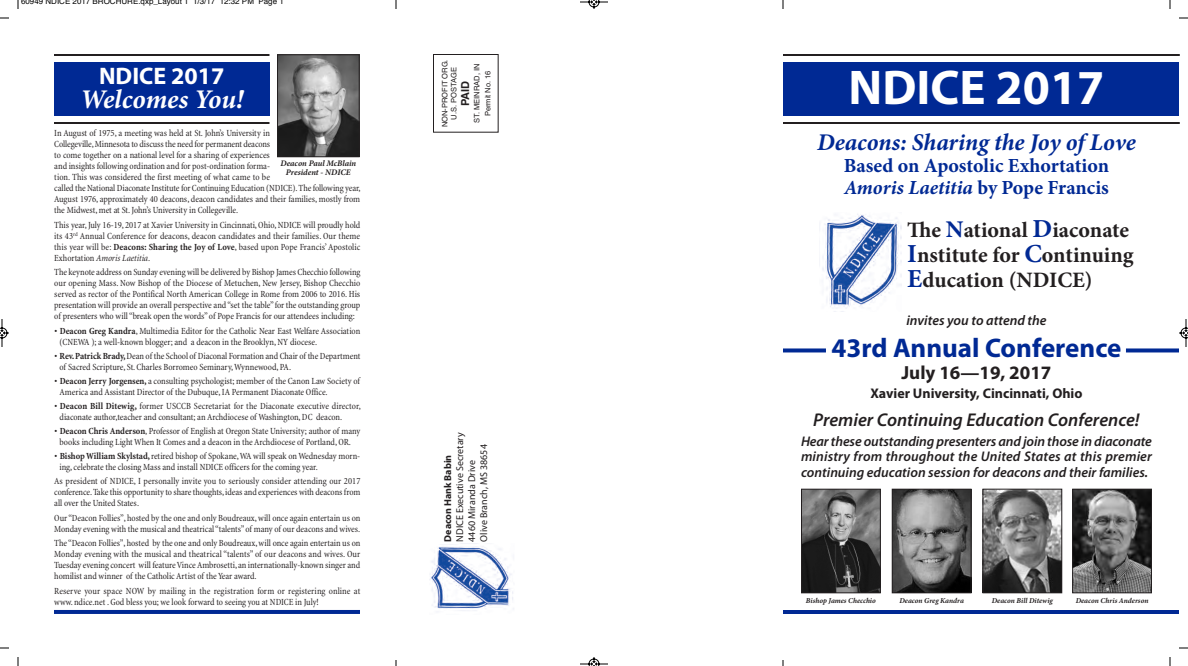
<style>
.page{position:relative;width:1188px;height:666px;background:#fff}
.page>*{position:absolute;margin:0;border:0;box-sizing:border-box;transform-origin:0 0}
.t1{font:700 49px "Myriad Pro";color:#fff}
.t2{font:700 27px "Myriad Pro";color:#002994}
.t3{font:italic 700 27px "Minion Pro";color:#fff}
.t4{font:italic 700 24px "Minion Pro";color:#002994}
.t5{font:700 24px "Myriad Pro";color:#fff}
.t6{font:700 22px/25px "Minion Pro";letter-spacing:-.005em;color:#231f20}
.t7{font:700 20px/22px "Minion Pro";color:#002994}
.t8{font:700 19px "Myriad Pro";color:#231f20}
.t9{font:italic 600 18.5px "Myriad Pro";color:#231f20}
.t10{font:italic 600 14px/15.5px "Myriad Pro";color:#231f20;text-align:justify}
.t11{font:700 14px "Myriad Pro";color:#231f20}
.t12{font:700 11px "Helvetica";color:#231f20}
.t13{font:10px/12px "Myriad Pro";color:#231f20}
.t14{font:700 10px "Myriad Pro";color:#231f20}
.t15{font:condensed 9.5px/11px "Minion";letter-spacing:-.005em;color:#231f20}
.t16{font:italic 700 8.5px/9px "Minion Pro";color:#231f20;text-align:center}
.t17{font:8px "Helvetica";color:#000}
.t18{font:italic 700 7.5px "Minion Pro";color:#231f20}
.t19{font:7.5px/9px "Helvetica";color:#231f20;text-align:center}
.s1{font-weight:700}
.s2{font-style:italic}
.s3{font-size:24px;color:#002994}
.s4{font-size:26px;color:#002994}
</style>
<div class="page">
<div style="left:783px;top:62px;width:396px;height:54px;background:#002994"></div>
<hr style="left:783px;top:54px;width:397px;height:2px;background:#231f20">
<hr style="left:783px;top:122px;width:397px;height:2px;background:#231f20">
<img style="left:822px;top:214px;width:79px;height:95px">
<svg style="left:783px;top:348px;width:43px;height:4px"></svg>
<svg style="left:1126px;top:348px;width:53px;height:4px"></svg>
<hr style="left:783px;top:610px;width:396px;height:4px;background:#002994">
<img style="left:429px;top:546px;width:85px;height:65px">
<div style="left:433px;top:54px;width:66px;height:79px;border:1px solid #231f20"></div>
<div style="left:54px;top:62px;width:216px;height:54px;background:#002994"></div>
<hr style="left:54px;top:54px;width:215px;height:2px;background:#231f20">
<hr style="left:54px;top:122px;width:216px;height:2px;background:#231f20">
<img style="left:279px;top:56px;width:79px;height:99px">
<div style="left:277px;top:54px;width:83px;height:103px;border:1px solid #231f20"></div>
<hr style="left:54px;top:610px;width:306px;height:4px;background:#002994">
<img style="left:803px;top:491px;width:76px;height:100px">
<div style="left:801px;top:489px;width:80px;height:104px;border:1px solid #231f20"></div>
<img style="left:894px;top:491px;width:76px;height:100px">
<div style="left:892px;top:489px;width:80px;height:104px;border:1px solid #231f20"></div>
<img style="left:1074px;top:491px;width:76px;height:100px">
<div style="left:1072px;top:489px;width:80px;height:104px;border:1px solid #231f20"></div>
<img style="left:984px;top:491px;width:76px;height:100px">
<div style="left:982px;top:489px;width:80px;height:104px;border:1px solid #231f20"></div>
<svg style="left:580px;top:0;width:28px;height:9px"></svg>
<svg style="left:580px;top:657px;width:28px;height:9px"></svg>
<svg style="left:0;top:319px;width:9px;height:28px"></svg>
<svg style="left:1179px;top:319px;width:9px;height:28px"></svg>
<p class="t17" style="left:21px;top:-2px;width:264px">60949 NDICE 2017 BROCHURE.qxp_Layout 1 1/3/17 12:32 PM Page 1</p>
<h3 class="t5" style="left:99px;top:66px;width:127px">NDICE 2017</h3>
<h2 class="t3" style="left:80px;top:89px;width:165px">Welcomes You!</h2>
<p class="t15" style="left:54px;top:129px;width:308px">In August of 1975, a meeting was held at St. John’s University in<br>Collegeville, Minnesota to discuss the need for permanent deacons<br>to come together on a national level for a sharing of experiences<br>and insights following ordination and for post-ordination forma-<br>tion. This was considered the first meeting of what came to be<br>called the National Diaconate Institute for Continuing Education (NDICE). The following year, August 1976, approximately 40 deacons, deacon candidates and their families, mostly from the Midwest, met at St. John’s University in Collegeville.</p>
<p class="t15" style="left:54px;top:220px;width:308px;text-align:justify">This year, July 16-19, 2017 at Xavier University in Cincinnati, Ohio, NDICE will proudly hold its 43<sup>rd</sup> Annual Conference for deacons, deacon candidates and their families. Our theme this year will be: <span class="s1">Deacons: Sharing the Joy of Love</span>, based upon Pope Francis’ Apostolic Exhortation <span class="s2">Amoris Laetitia</span>.</p>
<p class="t15" style="left:54px;top:268px;width:308px;text-align:justify">The keynote address on Sunday evening will be delivered by Bishop James Checchio following our opening Mass. Now Bishop of the Diocese of Metuchen, New Jersey, Bishop Checchio served as rector of the Pontifical North American College in Rome from 2006 to 2016. His presentation will provide an overall perspective and “set the table” for the outstanding group of presenters who will “break open the words” of Pope Francis for our attendees including:</p>
<p class="t15" style="left:60px;top:326px;width:302px;text-indent:-5px"><span class="s1">• Deacon Greg Kandra</span>, Multimedia Editor for the Catholic Near East Welfare Association (CNEWA ); a well-known blogger; and a deacon in the Brooklyn, NY diocese.</p>
<p class="t15" style="left:60px;top:351px;width:302px;text-indent:-5px"><span class="s1">• Rev. Patrick Brady,</span> Dean of the School of Diaconal Formation and Chair of the Department of Sacred Scripture, St. Charles Borromeo Seminary, Wynnewood, PA.</p>
<p class="t15" style="left:60px;top:376px;width:302px;text-indent:-5px"><span class="s1">• Deacon Jerry Jorgensen,</span> a consulting psychologist; member of the Canon Law Society of<br>America and Assistant Director of the Dubuque, IA Permanent Diaconate Office.</p>
<p class="t15" style="left:60px;top:401px;width:303px;text-indent:-5px"><span class="s1">• Deacon Bill Ditewig,</span> former USCCB Secretariat for the Diaconate executive director, diaconate author,teacher and consultant; an Archdiocese of Washington, DC deacon.</p>
<p class="t15" style="left:55px;top:426px;width:307px;text-align:center"><span class="s1">• Deacon Chris Anderson</span>, Professor of English at Oregon State University; author of many books including Light When It Comes and a deacon in the Archdiocese of Portland, OR.</p>
<p class="t15" style="left:60px;top:451px;width:302px;text-indent:-5px"><span class="s1">• Bishop William Skylstad,</span> retired bishop of Spokane, WA will speak on Wednesday morn&shy;ing, celebrate the closing Mass and install NDICE officers for the coming year.</p>
<p class="t15" style="left:54px;top:477px;width:308px;text-align:justify">As president of NDICE, I personally invite you to seriously consider attending our 2017 conference. Take this opportunity to share thoughts, ideas and experiences with deacons from all over the United States.</p>
<p class="t15" style="left:54px;top:513px;width:308px">Our “Deacon Follies”, hosted by the one and only Boudreaux, will once again entertain us on<br>Monday evening with the musical and theatrical “talents” of many of our deacons and wives.</p>
<p class="t15" style="left:54px;top:539px;width:308px;text-align:justify">The “Deacon Follies”, hosted by the one and only Boudreaux, will once again entertain us on Monday evening with the musical and theatrical “talents” of our deacons and wives. Our Tuesday evening concert will feature Vince Ambrosetti, an internationally-known singer and homilist and winner of the Catholic Artist of the Year award.</p>
<p class="t15" style="left:54px;top:586px;width:308px">Reserve your space NOW by mailing in the registration form or registering online at www. ndice.net . God bless you; we look forward to seeing you at NDICE in July!</p>
<p class="t16" style="left:280px;top:159px;width:77px">Deacon Paul McBlain<br>President - NDICE</p>
<p class="t19" style="left:441px;top:127px;width:69px;rotate:-90deg">NON-PROFIT ORG.<br>U.S. POSTAGE</p>
<p class="t19" style="left:472px;top:123px;width:61px;line-height:11px;rotate:-90deg">ST. MEINRAD, IN<br>Permit No. 16</p>
<p class="t12" style="left:461px;top:106px;width:27px;rotate:-90deg">PAID</p>
<p class="t13" style="left:455px;top:542px;width:111px;rotate:-90deg">NDICE Executive Secretary<br>4460 Miranda Drive<br>Olive Branch, MS 38654</p>
<p class="t14" style="left:444px;top:542px;width:88px;rotate:-90deg">Deacon Hank Babin</p>
<h1 class="t1" style="left:849px;top:69px;width:257px">NDICE 2017</h1>
<h3 class="t4" style="left:817px;top:133px;width:320px">Deacons: Sharing the Joy of Love</h3>
<h3 class="t7" style="left:844px;top:156px;width:267px">Based on Apostolic Exhortation<br><span class="s2">Amoris Laetitia</span> by Pope Francis</h3>
<h3 class="t6" style="left:907px;top:219px;width:228px">The <span class="s3">N</span>ational <span class="s4">D</span>iaconate<br><span class="s4">I</span>nstitute for <span class="s4">C</span>ontinuing<br><span class="s4">E</span>ducation (NDICE)</h3>
<h3 class="t10" style="left:906px;top:313px;width:142px">invites you to attend the</h3>
<h2 class="t2" style="left:831px;top:337px;width:292px">43rd Annual Conference</h2>
<h3 class="t8" style="left:901px;top:365px;width:152px">July 16—19, 2017</h3>
<h3 class="t11" style="left:870px;top:388px;width:214px">Xavier University, Cincinnati, Ohio</h3>
<h3 class="t9" style="left:813px;top:413px;width:328px">Premier Continuing Education Conference!</h3>
<h3 class="t10" style="left:801px;top:434px;width:353px">Hear these outstanding presenters and join those in diaconate ministry from throughout the United States at this premier continuing education session for deacons and their families.</h3>
<p class="t18" style="left:806px;top:598px;width:71px">Bishop James Checchio</p>
<p class="t18" style="left:899px;top:598px;width:66px">Deacon Greg Kandra</p>
<p class="t18" style="left:992px;top:598px;width:63px">Deacon Bill Ditewig</p>
<p class="t18" style="left:1076px;top:598px;width:74px">Deacon Chris Anderson</p>
</div>
